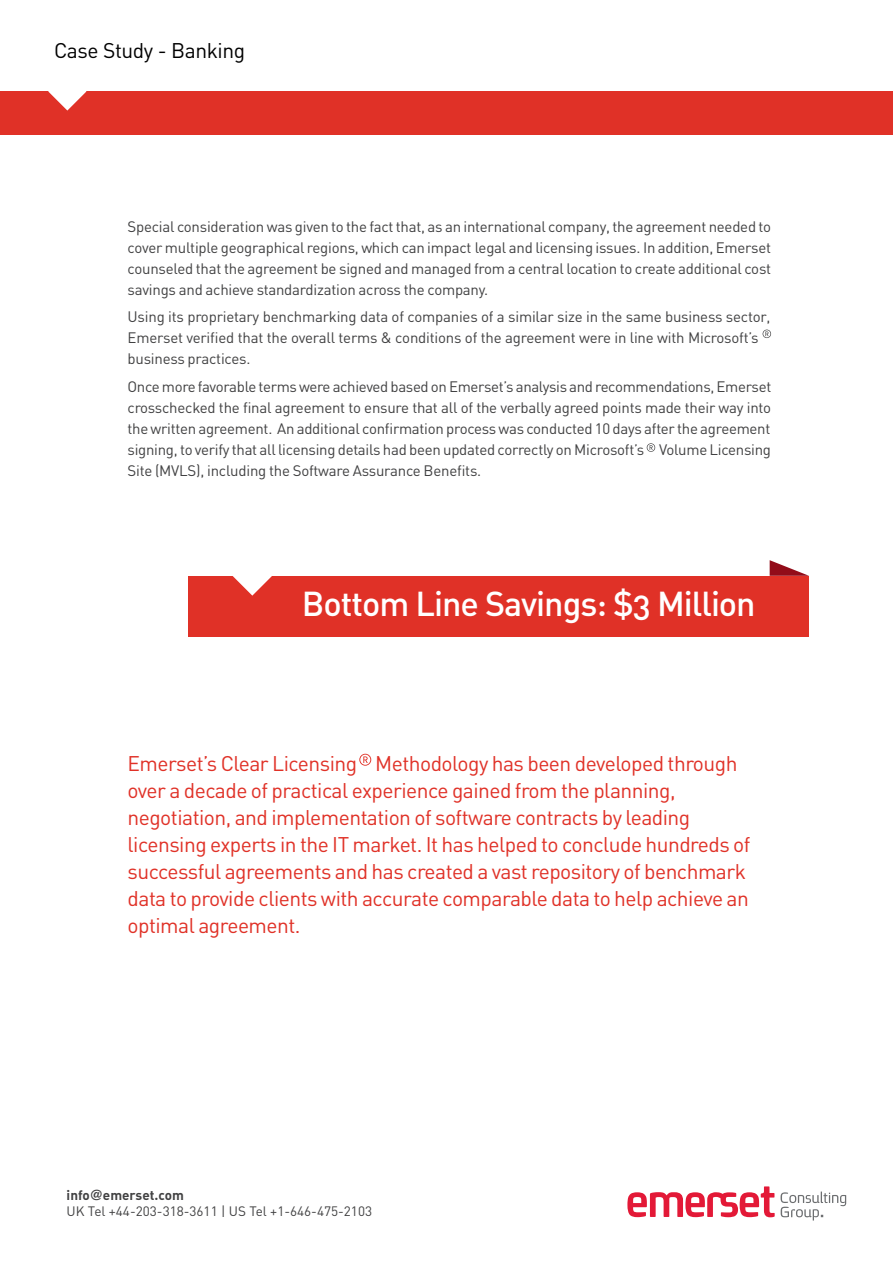
<style>
.page{position:relative;width:893px;height:1263px;background:#fff}
.page>*{position:absolute;margin:0;border:0;box-sizing:border-box;transform-origin:0 0}
.t1{font:34.2px "DIN Medium Alternate";letter-spacing:-.03em;color:#fff}
.t2{font:21px/27px "DIN";letter-spacing:-.025em;color:#e03127}
.t3{font:21px "DIN";letter-spacing:-.02em;color:#000}
.t4{font:15px/21px "DIN";letter-spacing:-.015em;color:#414142;text-align:justify}
.t5{font:13.5px "DIN";color:#414142}
.t6{font:13.5px "DIN Bold Alternate";color:#414142}
.s1{font-family:"Helvetica";font-weight:700}
</style>
<div class="page">
<div style="left:188px;top:576px;width:621px;height:61px;background:#e03127"></div>
<svg style="left:232px;top:576px;width:40px;height:20px"></svg>
<svg style="left:770px;top:560px;width:39px;height:16px"></svg>
<svg style="left:763px;top:330px;width:8px;height:8px"></svg>
<svg style="left:627px;top:1186px;width:219px;height:34px"></svg>
<div style="left:0;top:92px;width:893px;height:43px;background:#e03127"></div>
<svg style="left:48px;top:91px;width:38px;height:20px"></svg>
<svg style="left:647px;top:443px;width:8px;height:9px"></svg>
<svg style="left:359px;top:754px;width:12px;height:12px"></svg>
<h2 class="t3" style="left:54px;top:37px;width:193px">Case Study - Banking</h2>
<p class="t4" style="left:128px;top:216px;width:645px">Special consideration was given to the fact that, as an international company, the agreement needed to cover multiple geographical regions, which can impact legal and licensing issues. In addition, Emerset counseled that the agreement be signed and managed from a central location to create additional cost savings and achieve standardization across the company.</p>
<p class="t4" style="left:128px;top:306px;width:644px;text-align:left">Using its proprietary benchmarking data of companies of a similar size in the same business sector,<br>Emerset verified that the overall terms &amp; conditions of the agreement were in line with Microsoft’s business practices.</p>
<p class="t4" style="left:128px;top:375px;width:645px">Once more favorable terms were achieved based on Emerset’s analysis and recommendations, Emerset crosschecked the final agreement to ensure that all of the verbally agreed points made their way into the written agreement. An additional confirmation process was conducted 10 days after the agreement signing, to verify that all licensing details had been updated correctly on Microsoft’s Volume Licensing Site (MVLS), including the Software Assurance Benefits.</p>
<h1 class="t1" style="left:302px;top:582px;width:455px">Bottom Line Savings: $3 Million</h1>
<p class="t2" style="left:128px;top:750px;width:624px">Emerset’s Clear Licensing Methodology has been developed through over a decade of practical experience gained from the planning, negotiation, and implementation of software contracts by leading licensing experts in the IT market. It has helped to conclude hundreds of successful agreements and has created a vast repository of benchmark data to provide clients with accurate comparable data to help achieve an optimal agreement.</p>
<p class="t6" style="left:67px;top:1186px;width:119px">info<span class="s1">@</span>emerset.com</p>
<p class="t5" style="left:67px;top:1203px;width:307px">UK Tel +44-203-318-3611 | US Tel +1-646-475-2103</p>
</div>
